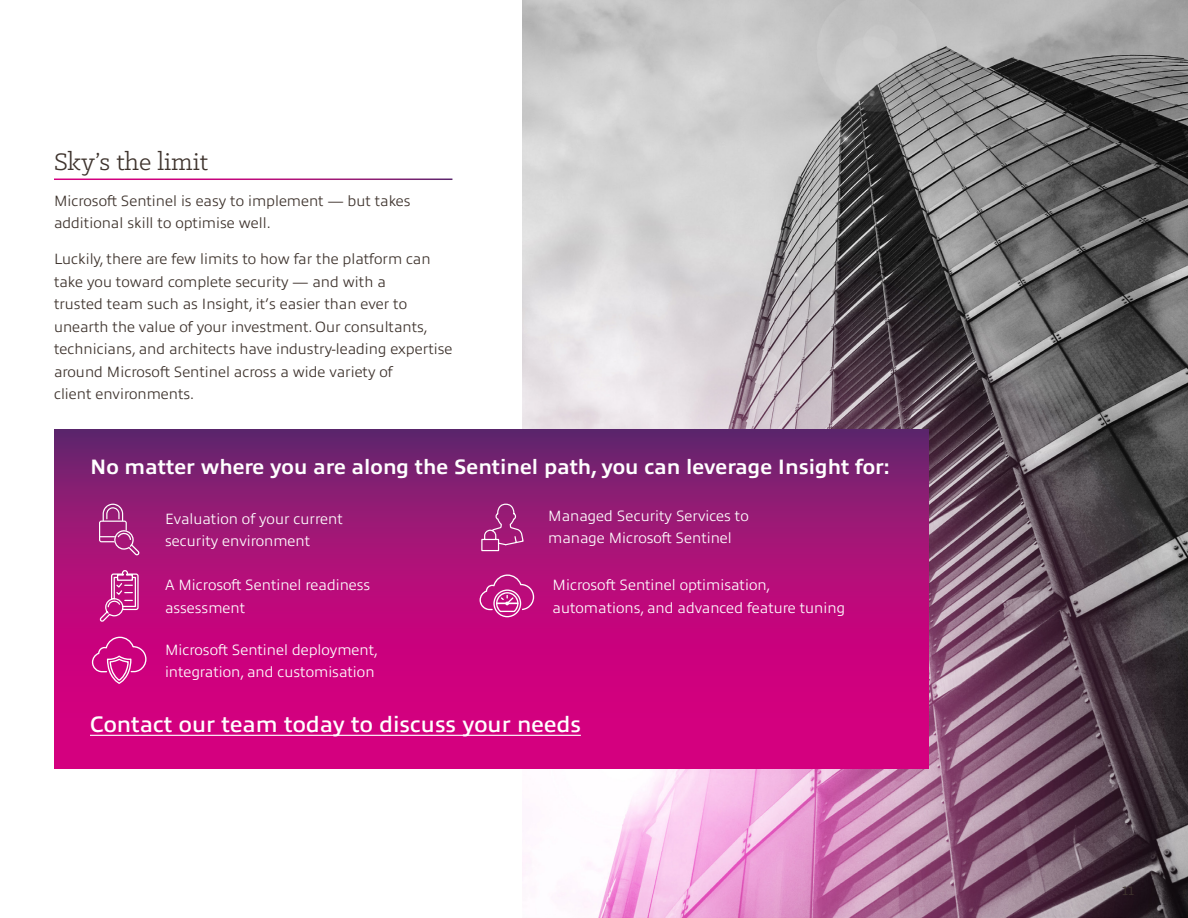
<style>
.page{position:relative;width:1188px;height:918px;background:#fff}
.page>*{position:absolute;margin:0;border:0;box-sizing:border-box;transform-origin:0 0}
.t1{font:27px "Klinic Slab";color:#3e332d}
.t2{font:600 22.5px "Allumi Pro";color:#fff}
.t3{font:700 21px "Allumi Pro";color:#fff}
.t4{font:18px "Klinic Slab";color:#3e332d}
.t5{font:300 15px/22.5px "Allumi Pro";color:#3e332d}
.t6{font:300 15px/22.5px "Allumi Pro";color:#fff}
</style>
<div class="page">
<img style="left:522px;top:0;width:666px;height:918px">
<svg style="left:54px;top:430px;width:874px;height:338px;background:#af0d78"></svg>
<hr style="left:90px;top:735px;width:491px;height:1px;background:#fff">
<svg style="left:99px;top:504px;width:41px;height:51px;background:#ad3a8a"></svg>
<svg style="left:98px;top:569px;width:41px;height:54px;background:#c83993"></svg>
<svg style="left:91px;top:636px;width:56px;height:90px;background:#d11186"></svg>
<svg style="left:481px;top:503px;width:43px;height:49px;background:#a83285"></svg>
<svg style="left:480px;top:574px;width:54px;height:43px;background:#c73591"></svg>
<h1 class="t1" style="left:54px;top:144px;width:156px">Sky’s the limit</h1>
<p class="t5" style="left:54px;top:188px;width:358px">Microsoft Sentinel is easy to implement — but takes additional skill to optimise well.</p>
<p class="t5" style="left:54px;top:247px;width:400px">Luckily, there are few limits to how far the platform can take you toward complete security — and with a<br>trusted team such as Insight, it’s easier than ever to unearth the value of your investment. Our consultants, technicians, and architects have industry-leading expertise around Microsoft Sentinel across a wide variety of<br>client environments.</p>
<h3 class="t3" style="left:90px;top:452px;width:801px">No matter where you are along the Sentinel path, you can leverage Insight for:</h3>
<p class="t6" style="left:165px;top:506px;width:179px">Evaluation of your current security environment</p>
<p class="t6" style="left:165px;top:573px;width:207px">A Microsoft Sentinel readiness assessment</p>
<p class="t6" style="left:165px;top:637px;width:215px">Microsoft Sentinel deployment, integration, and customisation</p>
<p class="t6" style="left:548px;top:503px;width:202px">Managed Security Services to manage Microsoft Sentinel</p>
<p class="t6" style="left:553px;top:573px;width:294px">Microsoft Sentinel optimisation, automations, and advanced feature tuning</p>
<h2 class="t2" style="left:90px;top:708px;width:492px">Contact our team today to discuss your needs</h2>
<p class="t4" style="left:1122px;top:878px;width:13px">11</p>
</div>
